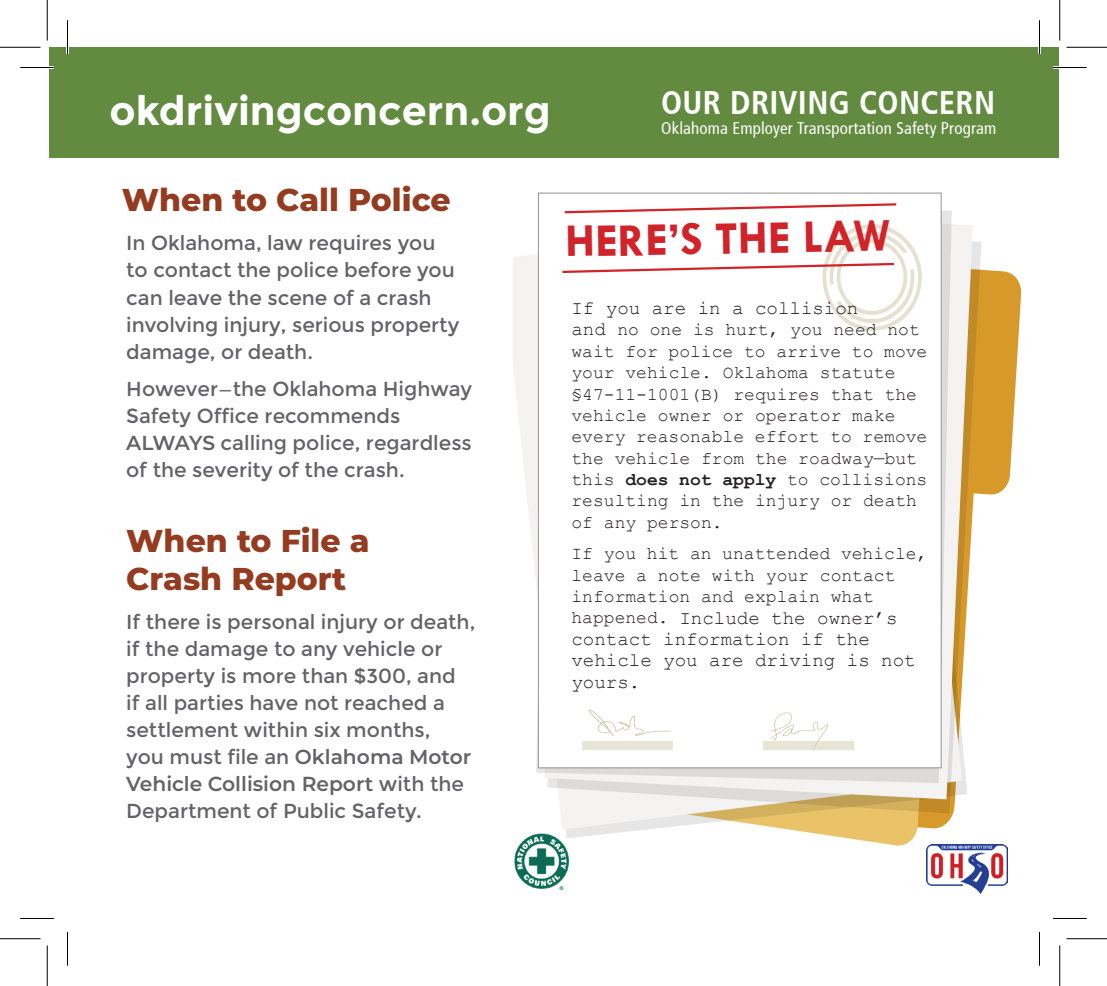
<style>
.page{position:relative;width:1107px;height:986px;background:#fff}
.page>*{position:absolute;margin:0;border:0;box-sizing:border-box;transform-origin:0 0}
.t1{font:700 47.25px "Tw Cen";color:#d1232a}
.t2{font:700 40.5px "Montserrat";color:#fff}
.t3{font:700 32.62px "Articulate Narrow";letter-spacing:.01em;color:#fff}
.t4{font:800 31.5px/37.8px "Montserrat";color:#953b1f}
.t5{font:20.25px/27px "Montserrat";color:#636366}
.t6{font:19.12px/21.4px "Courier New";color:#231f20}
.t7{font:18px/21.4px "Courier New";color:#231f20}
.t8{font:16.88px "Articulate Narrow";letter-spacing:.01em;color:#fff}
.s1{font-weight:600}
.s2{font-size:19.12px}
.s3{font-weight:700}
.s4{font-size:18px}
</style>
<div class="page">
<div style="left:49px;top:47px;width:1010px;height:111px;background:#628b3f"></div>
<img style="left:514px;top:838px;width:56px;height:51px">
<img style="left:926px;top:844px;width:81px;height:49px">
<svg style="left:982px;top:269px;width:40px;height:226px;fill:#d7992a"></svg>
<svg style="left:513px;top:255px;width:441px;height:574px"></svg>
<svg style="left:547px;top:241px;width:435px;height:572px"></svg>
<svg style="left:544px;top:225px;width:429px;height:574px"></svg>
<svg style="left:536px;top:200px;width:416px;height:583px"></svg>
<div style="left:538px;top:193px;width:403px;height:574px;background:#fff"></div>
<svg style="left:588px;top:709px;width:83px;height:27px"></svg>
<svg style="left:770px;top:712px;width:58px;height:38px"></svg>
<div style="left:582px;top:741px;width:90px;height:8px;background:#e8e4d6"></div>
<div style="left:763px;top:741px;width:91px;height:8px;background:#e8e4d6"></div>
<svg style="left:564px;top:203px;width:333px;height:11px"></svg>
<svg style="left:562px;top:224px;width:360px;height:107px"></svg>
<hr style="left:20px;top:66px;width:34px;height:3px;background:#fff">
<hr style="left:1053px;top:66px;width:34px;height:3px;background:#fff">
<hr style="left:66px;top:20px;width:3px;height:34px;background:#fff">
<hr style="left:1038px;top:20px;width:3px;height:34px;background:#fff">
<hr style="left:20px;top:67px;width:34px;height:1px;background:#000">
<hr style="left:1053px;top:67px;width:34px;height:1px;background:#000">
<hr style="left:20px;top:918px;width:34px;height:1px;background:#000">
<hr style="left:1053px;top:918px;width:34px;height:1px;background:#000">
<hr style="left:67px;top:20px;width:1px;height:34px;background:#000">
<hr style="left:67px;top:932px;width:1px;height:33px;background:#000">
<hr style="left:1039px;top:20px;width:1px;height:34px;background:#000">
<hr style="left:1039px;top:932px;width:1px;height:33px;background:#000">
<hr style="left:0;top:47px;width:40px;height:1px;background:#000">
<hr style="left:1066px;top:47px;width:41px;height:1px;background:#000">
<hr style="left:0;top:938px;width:40px;height:1px;background:#000">
<hr style="left:1066px;top:938px;width:41px;height:1px;background:#000">
<hr style="left:47px;top:0;width:1px;height:40px;background:#000">
<hr style="left:47px;top:945px;width:1px;height:41px;background:#000">
<hr style="left:1059px;top:0;width:1px;height:40px;background:#000">
<hr style="left:1059px;top:945px;width:1px;height:41px;background:#000">
<h2 class="t2" style="left:110px;top:87px;width:443px">okdrivingconcern.org</h2>
<h3 class="t3" style="left:661px;top:83px;width:336px">OUR DRIVING CONCERN</h3>
<p class="t8" style="left:661px;top:118px;width:337px">Oklahoma Employer Transportation Safety Program</p>
<h3 class="t4" style="left:122px;top:179px;width:330px">When to Call Police</h3>
<p class="t5" style="left:126px;top:230px;width:335px">In Oklahoma, law requires you to contact the police before you can leave the scene of a crash involving injury, serious property damage, or death.</p>
<p class="t5" style="left:126px;top:375px;width:347px">However—the Oklahoma Highway<br>Safety Office recommends<br><span class="s1">ALWAYS</span> calling police, regardless of the severity of the crash.</p>
<h3 class="t4" style="left:126px;top:520px;width:245px">When to File a<br>Crash Report</h3>
<p class="t5" style="left:126px;top:609px;width:351px">If there is personal injury or death, if the damage to any vehicle or property is more than $300, and<br>if all parties have not reached a settlement within six months,<br>you must file an <span class="s1">Oklahoma Motor<br>Vehicle Collision Report</span> with the<br>Department of Public Safety.</p>
<h1 class="t1" style="left:565px;top:213px;width:327px;rotate:-1deg">HERE’S THE LAW</h1>
<p class="t6" style="left:572px;top:297px;width:288px">If you are in a collision</p>
<p class="t7" style="left:572px;top:318px;width:357px"><span class="s2">and</span> no one is hurt, you need not wait for police to arrive to move your vehicle. Oklahoma statute §47-11-1001(B) requires that the vehicle owner or operator make every reasonable effort to remove the vehicle from the roadway—but this <span class="s3">does not apply</span> to collisions resulting in the injury or death of any person.</p>
<p class="t7" style="left:572px;top:542px;width:357px">If you hit an unattended vehicle, leave a note with your contact information and explain what</p>
<p class="t6" style="left:571px;top:606px;width:346px"><span class="s4">happened.</span> Include the owner’s contact information if the vehicle you are driving is not yours.</p>
</div>
